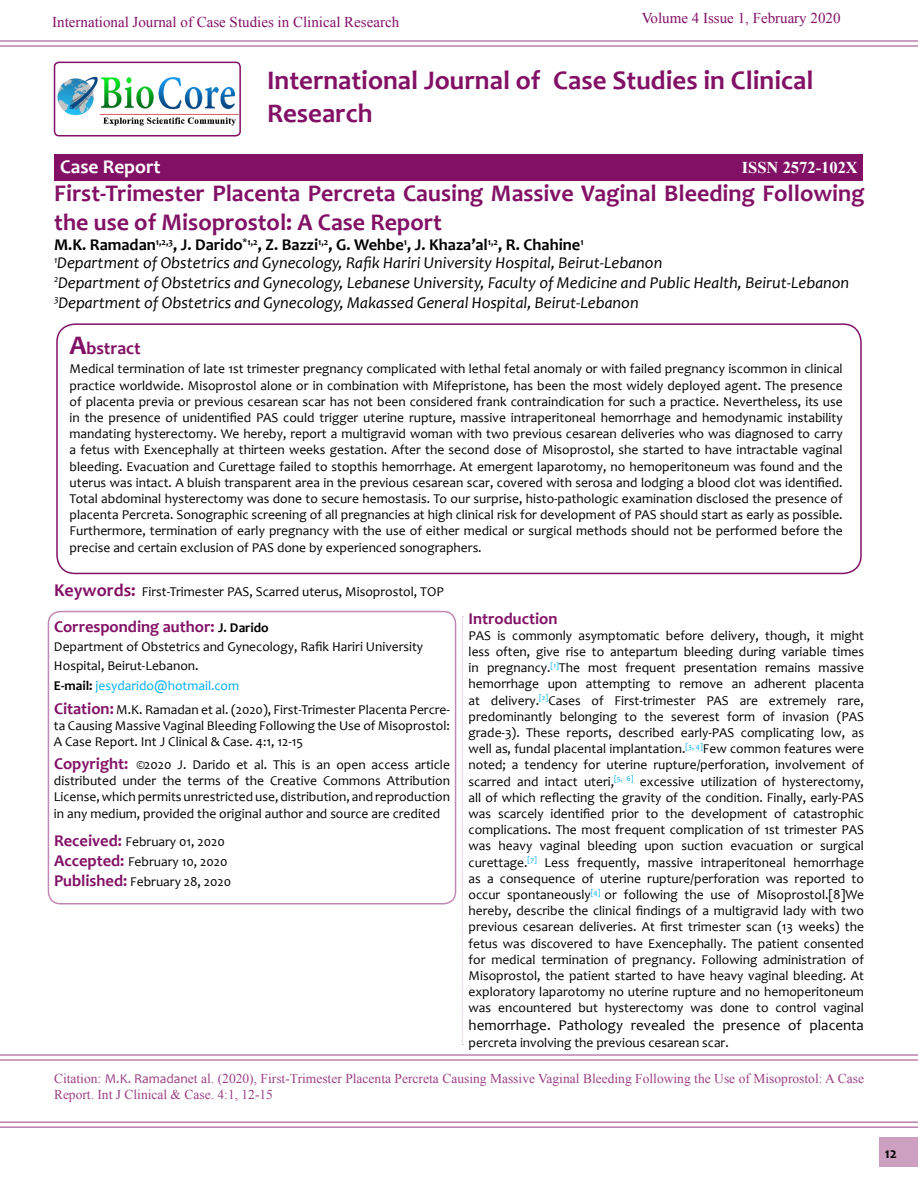
<style>
.page{position:relative;width:918px;height:1188px;background:#fff}
.page>*{position:absolute;margin:0;border:0;box-sizing:border-box;transform-origin:0 0}
.t1{font:700 27px/32.4px "Candara";color:#821166}
.t2{font:700 24px/28.8px "Candara";color:#821166}
.t3{font:700 19.5px "Candara";color:#fff}
.t4{font:700 18px "Candara";color:#821166}
.t5{font:italic 16.5px/19.8px "Candara";color:#000}
.t6{font:700 16.5px "Candara";color:#000}
.t7{font:700 16.5px "Candara";color:#821166}
.t8{font:700 16.5px "Times New Roman";color:#fff}
.t9{font:15px "Times New Roman";color:#821166}
.t10{font:15px "Candara";color:#000}
.t11{font:700 15px "Candara";color:#000}
.t12{font:13.5px/16.2px "Candara";color:#000;text-align:justify}
.t13{font:13.5px/16.2px "Times New Roman";color:#821166}
.s1{font-size:27px}
.s2{font-weight:700;font-size:18px;color:#821166}
.s3{font-size:13.5px;color:#000}
.s4{font-weight:700}
.s5{color:#00aeef}
.s6{font-weight:700;font-size:16.5px;color:#821166}
.s7{font-family:"Candara"}
</style>
<div class="page">
<hr style="left:0;top:40px;width:918px;height:2px;background:#821166">
<hr style="left:0;top:45px;width:918px;height:2px;background:#821166">
<hr style="left:0;top:1054px;width:918px;height:2px;background:#821166">
<hr style="left:0;top:1059px;width:918px;height:2px;background:#821166">
<hr style="left:0;top:1122px;width:918px;height:1px;background:#821166">
<hr style="left:0;top:1127px;width:918px;height:1px;background:#821166">
<div style="left:879px;top:1137px;width:39px;height:30px;background:#cda0c2"></div>
<div style="left:55px;top:154px;width:808px;height:27px;background:#821166"></div>
<img style="left:55px;top:62px;width:185px;height:64px">
<div style="left:54px;top:62px;width:187px;height:75px;border:2px solid #821166;border-radius:4px"></div>
<div style="left:48px;top:611px;width:408px;height:294px;border:2px solid #821166;border-radius:12px"></div>
<div style="left:56px;top:323px;width:806px;height:251px;border:2px solid #821166;border-radius:18px"></div>
<svg style="left:462px;top:616px;width:1px;height:429px"></svg>
<p class="t9" style="left:52px;top:12px;width:349px">International Journal of Case Studies in Clinical Research</p>
<p class="t9" style="left:642px;top:7px;width:200px">Volume 4 Issue 1, February 2020</p>
<h1 class="t1" style="left:267px;top:64px;width:548px">International Journal of Case Studies in Clinical<br>Research</h1>
<h3 class="t3" style="left:60px;top:154px;width:102px">Case Report</h3>
<p class="t8" style="left:742px;top:156px;width:117px">ISSN 2572-102X</p>
<h2 class="t2" style="left:54px;top:179px;width:812px">First-Trimester Placenta Percreta Causing Massive Vaginal Bleeding Following the use of Misoprostol: A Case Report</h2>
<p class="t6" style="left:54px;top:234px;width:531px">M.K. Ramadan<sup>1,2,3</sup>, J. Darido<sup>*1,2</sup>, Z. Bazzi<sup>1,2</sup>, G. Wehbe<sup>1</sup>, J. Khaza’al<sup>1,2</sup>, R. Chahine<sup>1</sup></p>
<p class="t5" style="left:54px;top:253px;width:797px"><sup>1</sup>Department of Obstetrics and Gynecology, Rafik Hariri University Hospital, Beirut-Lebanon<br><sup>2</sup>Department of Obstetrics and Gynecology, Lebanese University, Faculty of Medicine and Public Health, Beirut-Lebanon<br><sup>3</sup>Department of Obstetrics and Gynecology, Makassed General Hospital, Beirut-Lebanon</p>
<h3 class="t4" style="left:69px;top:337px;width:73px"><span class="s1">A</span>bstract</h3>
<p class="t12" style="left:70px;top:361px;width:775px">Medical termination of late 1st trimester pregnancy complicated with lethal fetal anomaly or with failed pregnancy iscommon in clinical practice worldwide. Misoprostol alone or in combination with Mifepristone, has been the most widely deployed agent. The presence of placenta previa or previous cesarean scar has not been considered frank contraindication for such a practice. Nevertheless, its use in the presence of unidentified PAS could trigger uterine rupture, massive intraperitoneal hemorrhage and hemodynamic instability mandating hysterectomy. We hereby, report a multigravid woman with two previous cesarean deliveries who was diagnosed to carry a fetus with Exencephally at thirteen weeks gestation. After the second dose of Misoprostol, she started to have intractable vaginal bleeding. Evacuation and Curettage failed to stopthis hemorrhage. At emergent laparotomy, no hemoperitoneum was found and the uterus was intact. A bluish transparent area in the previous cesarean scar, covered with serosa and lodging a blood clot was identified.<br>Total abdominal hysterectomy was done to secure hemostasis. To our surprise, histo-pathologic examination disclosed the presence of placenta Percreta. Sonographic screening of all pregnancies at high clinical risk for development of PAS should start as early as possible.<br>Furthermore, termination of early pregnancy with the use of either medical or surgical methods should not be performed before the precise and certain exclusion of PAS done by experienced sonographers.</p>
<p class="t12" style="left:54px;top:584px;width:391px"><span class="s2">Keywords:</span> First-Trimester PAS, Scarred uterus, Misoprostol, TOP</p>
<p class="t7" style="left:54px;top:616px;width:216px">Corresponding author: <span class="s3">J. Darido</span></p>
<p class="t12" style="left:54px;top:637px;width:371px;line-height:19.2px;text-align:left">Department of Obstetrics and Gynecology, Rafik Hariri University<br>Hospital, Beirut-Lebanon.<br><span class="s4">E-mail:</span> <span class="s5">jesydarido@hotmail.com</span></p>
<p class="t12" style="left:54px;top:701px;width:398px"><span class="s6">Citation:</span> M.K. Ramadan et al. (2020), First-Trimester Placenta Percre&shy;ta Causing Massive Vaginal Bleeding Following the Use of Misoprostol:<br>A Case Report. Int J Clinical &amp; Case. 4:1, 12-15</p>
<p class="t12" style="left:54px;top:756px;width:398px"><span class="s6">Copyright:</span> ©2020 J. Darido et al. This is an open access article distributed under the terms of the Creative Commons Attribution License, which permits unrestricted use, distribution, and reproduction in any medium, provided the original author and source are credited</p>
<p class="t12" style="left:54px;top:832px;width:179px;line-height:19.8px;text-align:left"><span class="s6">Received:</span> February 01, 2020<br><span class="s6">Accepted:</span> February 10, 2020<br><span class="s6">Published:</span> February 28, 2020</p>
<p class="t7" style="left:469px;top:608px;width:90px">Introduction</p>
<p class="t12" style="left:469px;top:627px;width:397px">PAS is commonly asymptomatic before delivery, though, it might less often, give rise to antepartum bleeding during variable times in pregnancy.<sup>[1]</sup>The most frequent presentation remains massive hemorrhage upon attempting to remove an adherent placenta at delivery.<sup>[2]</sup>Cases of First-trimester PAS are extremely rare, predominantly belonging to the severest form of invasion (PAS grade-3). These reports, described early-PAS complicating low, as well as, fundal placental implantation.<sup>[3,</sup> <sup>4]</sup>Few common features were noted; a tendency for uterine rupture/perforation, involvement of scarred and intact uteri,<sup>[5,</sup> <sup>6]</sup> excessive utilization of hysterectomy, all of which reflecting the gravity of the condition. Finally, early-PAS was scarcely identified prior to the development of catastrophic complications. The most frequent complication of 1st trimester PAS was heavy vaginal bleeding upon suction evacuation or surgical curettage.<sup>[7]</sup> Less frequently, massive intraperitoneal hemorrhage as a consequence of uterine rupture/perforation was reported to occur spontaneously<sup>[4]</sup> or following the use of Misoprostol.[8]We hereby, describe the clinical findings of a multigravid lady with two previous cesarean deliveries. At first trimester scan (13 weeks) the fetus was discovered to have Exencephally. The patient consented for medical termination of pregnancy. Following administration of Misoprostol, the patient started to have heavy vaginal bleeding. At exploratory laparotomy no uterine rupture and no hemoperitoneum was encountered but hysterectomy was done to control vaginal</p>
<p class="t10" style="left:469px;top:1016px;width:397px">hemorrhage. Pathology revealed the presence of placenta</p>
<p class="t12" style="left:469px;top:1034px;width:262px">percreta involving the previous cesarean scar.</p>
<p class="t13" style="left:54px;top:1070px;width:812px">Citation: <span class="s7">M.K. Ramadan</span>et al. (2020), First-Trimester Placenta Percreta Causing Massive Vaginal Bleeding Following the Use of Misoprostol: A Case<br>Report. Int J Clinical &amp; Case. 4:1, 12-15</p>
<p class="t11" style="left:885px;top:1144px;width:14px">12</p>
</div>
